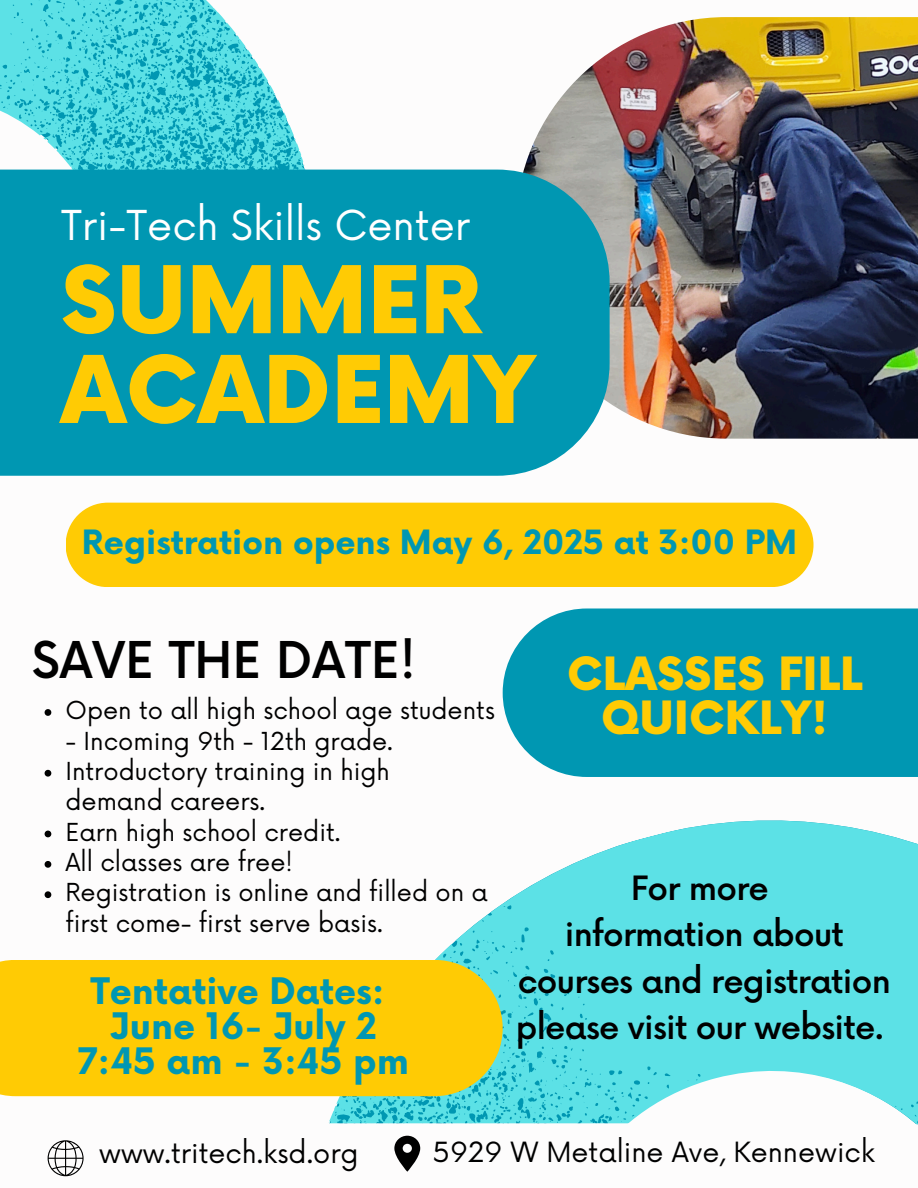
<style>
.page{position:relative;width:918px;height:1188px;background:#fff}
.page>*{position:absolute;margin:0;border:0;box-sizing:border-box;transform-origin:0 0}
.t1{font:900 90.75px/89.7px "Now";color:#ffcb04}
.t2{font:500 49.35px "Now";color:#000}
.t3{font:900 44.7px/43.8px "Now";color:#ffcb04;text-align:center}
.t4{font:40.2px "Now";color:#fff}
.t5{font:700 35.7px/34.8px "Now";color:#0097b2;text-align:center}
.t6{font:500 32.7px/46.2px "Now";letter-spacing:-.02em;color:#000;text-align:center}
.t7{font:700 32.7px "Now";color:#0097b2}
.t8{font:27.15px "Now";color:#000}
.t9{font:24.15px/30.3px "Now";color:#000}
</style>
<div class="page">
<svg style="left:194px;top:820px;width:724px;height:303px;fill:#5ce1e6"></svg>
<svg style="left:47px;top:1123px;width:871px;height:54px"></svg>
<img style="left:523px;top:17px;width:395px;height:422px">
<svg style="left:0;top:0;width:320px;height:170px;fill:#5ce1e6"></svg>
<svg style="left:48px;top:1140px;width:36px;height:36px"></svg>
<svg style="left:394px;top:1136px;width:26px;height:36px"></svg>
<div style="left:503px;top:609px;width:415px;height:168px;background:#0097b2"></div>
<div style="left:0;top:170px;width:609px;height:306px;background:#0097b2"></div>
<div style="left:0;top:960px;width:503px;height:136px;background:#ffcb04"></div>
<div style="left:66px;top:503px;width:747px;height:84px;background:#ffcb04;border-radius:42px"></div>
<svg style="left:45px;top:709px;width:6px;height:7px"></svg>
<svg style="left:45px;top:770px;width:6px;height:7px"></svg>
<svg style="left:45px;top:831px;width:6px;height:6px"></svg>
<svg style="left:45px;top:861px;width:6px;height:7px"></svg>
<svg style="left:45px;top:891px;width:6px;height:7px"></svg>
<p class="t4" style="left:61px;top:203px;width:411px">Tri-Tech Skills Center</p>
<p class="t1" style="left:61px;top:261px;width:476px">SUMMER<br>ACADEMY</p>
<h4 class="t7" style="left:82px;top:524px;width:717px">Registration opens May 6, 2025 at 3:00 PM</h4>
<h3 class="t2" style="left:32px;top:633px;width:386px">SAVE THE DATE!</h3>
<h4 class="t9" style="left:65px;top:697px;width:431px">Open to all high school age students</h4>
<h4 class="t9" style="left:65px;top:727px;width:329px">- Incoming 9th - 12th grade.</h4>
<h2 class="t9" style="left:65px;top:757px;width:326px">Introductory training in high demand careers.</h2>
<h2 class="t9" style="left:65px;top:818px;width:277px">Earn high school credit.</h2>
<p class="t9" style="left:65px;top:848px;width:229px">All classes are free!</p>
<p class="t9" style="left:65px;top:879px;width:424px">Registration is online and filled on a first come- first serve basis.</p>
<h4 class="t5" style="left:77px;top:976px;width:333px">Tentative Dates:<br>June 16- July 2<br>7:45 am - 3:45 pm</h4>
<p class="t3" style="left:567px;top:655px;width:297px">CLASSES FILL<br>QUICKLY!</p>
<h1 class="t6" style="left:516px;top:867px;width:377px">For more<br>information about courses and registration please visit our website.</h1>
<p class="t8" style="left:99px;top:1138px;width:261px">www.tritech.ksd.org</p>
<p class="t8" style="left:433px;top:1137px;width:443px">5929 W Metaline Ave, Kennewick</p>
</div>
